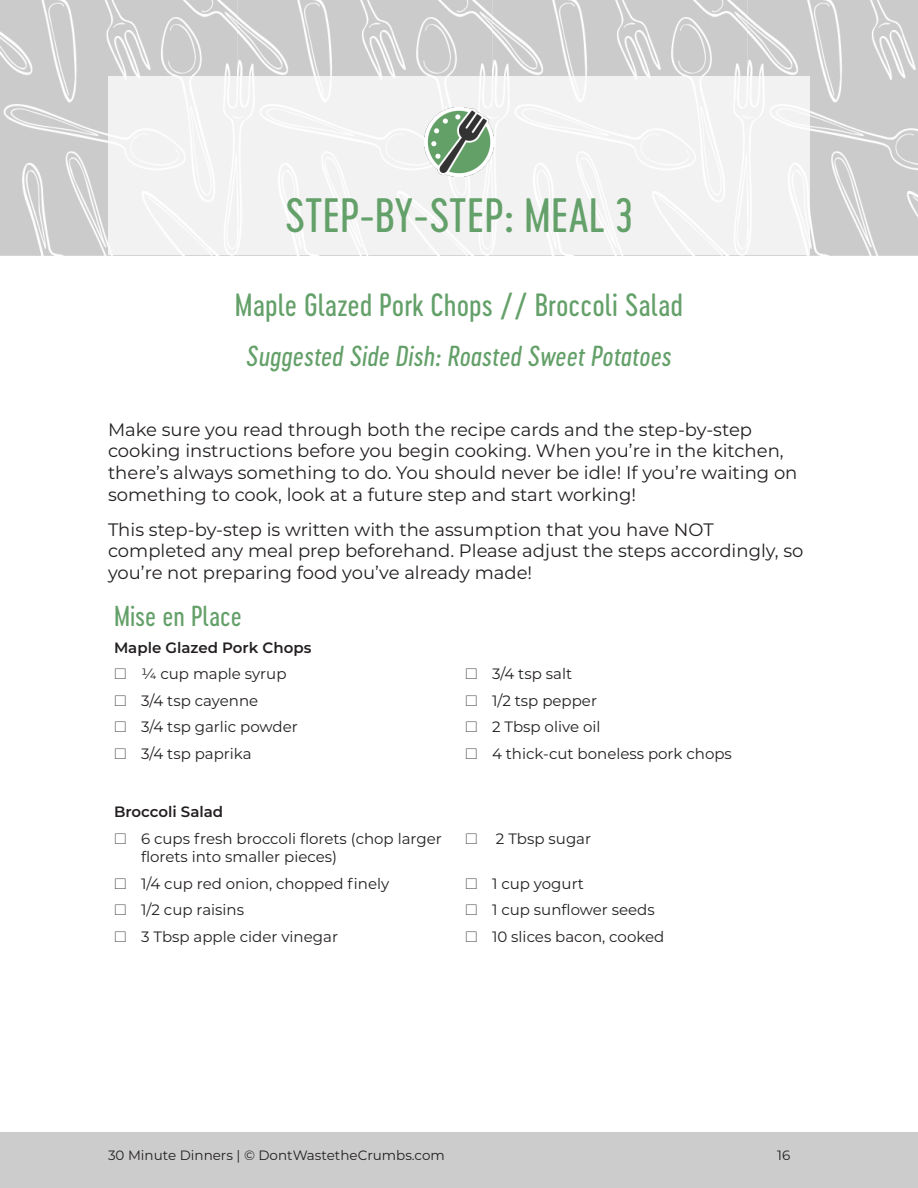
<style>
.page{position:relative;width:918px;height:1188px;background:#fff}
.page>*{position:absolute;margin:0;border:0;box-sizing:border-box;transform-origin:0 0}
.Heading_1{font:45px "Cervo Neue Regular Neue";color:#64a069}
.Subheading_2{font:30px "Cervo Neue Regular Neue";color:#64a069}
.Subheading_3__Italic{font:italic 27px "Cervo Neue Regular Neue";color:#64a069}
.Chart_Heading_1{font:27px "Cervo Neue Regular Neue";color:#64a069}
.Body_Copy{font:18px/21.6px "Montserrat";color:#231f20}
.t1{font:15px/18px "Montserrat";color:#231f20}
.Chart_Fill_List{font:600 15px "Montserrat";color:#231f20}
.t2{font:13.5px "Montserrat";color:#231f20}
</style>
<div class="page">
<div style="left:0;top:1133px;width:918px;height:55px;background:#ccc"></div>
<img style="left:0;top:0;width:918px;height:255px">
<div style="left:108px;top:77px;width:702px;height:178px;background:#f2f2f2"></div>
<img style="left:425px;top:108px;width:68px;height:68px">
<p class="Heading_1" style="left:285px;top:185px;width:350px">STEP-BY-STEP: MEAL 3</p>
<p class="Subheading_2" style="left:235px;top:285px;width:450px">Maple Glazed Pork Chops // Broccoli Salad</p>
<p class="Subheading_3__Italic" style="left:246px;top:338px;width:427px">Suggested Side Dish: Roasted Sweet Potatoes</p>
<p class="Body_Copy" style="left:108px;top:418px;width:691px">Make sure you read through both the recipe cards and the step-by-step cooking instructions before you begin cooking. When you’re in the kitchen, there’s always something to do. You should never be idle! If you’re waiting on something to cook, look at a future step and start working!</p>
<p class="Body_Copy" style="left:108px;top:518px;width:697px">This step-by-step is written with the assumption that you have NOT completed any meal prep beforehand. Please adjust the steps accordingly, so you’re not preparing food you’ve already made!</p>
<p class="Chart_Heading_1" style="left:114px;top:598px;width:130px">Mise en Place</p>
<p class="Chart_Fill_List" style="left:114px;top:637px;width:199px">Maple Glazed Pork Chops</p>
<p class="t1" style="left:141px;top:664px;width:147px">¼ cup maple syrup</p>
<p class="t1" style="left:492px;top:664px;width:82px">3/4 tsp salt</p>
<p class="t1" style="left:141px;top:691px;width:119px">3/4 tsp cayenne</p>
<p class="t1" style="left:492px;top:691px;width:107px">1/2 tsp pepper</p>
<p class="t1" style="left:141px;top:717px;width:158px">3/4 tsp garlic powder</p>
<p class="t1" style="left:492px;top:717px;width:110px">2 Tbsp olive oil</p>
<p class="t1" style="left:141px;top:744px;width:112px">3/4 tsp paprika</p>
<p class="t1" style="left:492px;top:744px;width:241px">4 thick-cut boneless pork chops</p>
<p class="Chart_Fill_List" style="left:114px;top:802px;width:111px">Broccoli Salad</p>
<p class="t1" style="left:141px;top:829px;width:302px">6 cups fresh broccoli florets (chop larger florets into smaller pieces)</p>
<p class="t1" style="left:496px;top:829px;width:97px">2 Tbsp sugar</p>
<p class="t1" style="left:141px;top:874px;width:250px">1/4 cup red onion, chopped finely</p>
<p class="t1" style="left:492px;top:874px;width:94px">1 cup yogurt</p>
<p class="t1" style="left:141px;top:900px;width:105px">1/2 cup raisins</p>
<p class="t1" style="left:492px;top:900px;width:164px">1 cup sunflower seeds</p>
<p class="t1" style="left:141px;top:927px;width:199px">3 Tbsp apple cider vinegar</p>
<p class="t1" style="left:492px;top:927px;width:174px">10 slices bacon, cooked</p>
<p class="t2" style="left:108px;top:1146px;width:338px">30 Minute Dinners | © DontWastetheCrumbs.com</p>
<p class="t2" style="left:777px;top:1146px;width:15px">16</p>
</div>
